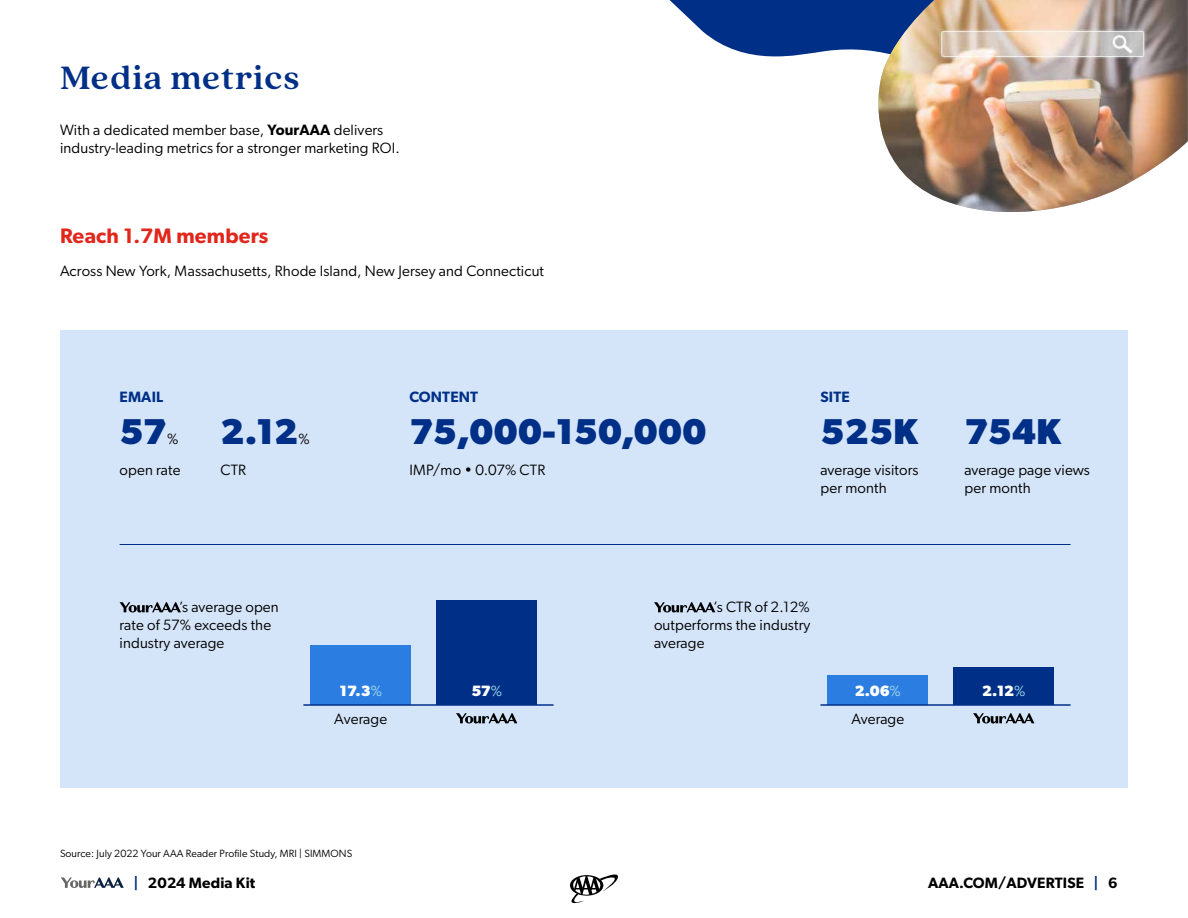
<style>
.page{position:relative;width:1188px;height:918px;background:#fff}
.page>*{position:absolute;margin:0;border:0;box-sizing:border-box;transform-origin:0 0}
.t1{font:700 36px "Gibson";letter-spacing:.01em;color:#002f87}
.t2{font:700 36px "Quincy CF";letter-spacing:.02em;color:#002f87}
.t3{font:600 21px "Gibson";letter-spacing:.01em;color:#e1261c}
.t4{font:15px/18px "Gibson";letter-spacing:.01em;color:#000}
.t5{font:600 15px "Gibson";letter-spacing:.01em;color:#000}
.t6{font:700 15px "Gibson";color:#fff}
.t7{font:600 15px "Gibson";letter-spacing:.01em;color:#002f87}
.t8{font:10.5px "Gibson";letter-spacing:.01em;color:#000}
.s1{font-weight:600}
.s2{font-weight:400;color:#a3dce9}
.s3{color:#002f87}
</style>
<div class="page">
<div style="left:60px;top:330px;width:1068px;height:458px;background:#d5e5f9"></div>
<svg style="left:670px;top:0;width:203px;height:57px"></svg>
<img style="left:876px;top:0;width:312px;height:212px">
<svg style="left:61px;top:878px;width:63px;height:10px"></svg>
<svg style="left:570px;top:874px;width:48px;height:29px"></svg>
<svg style="left:973px;top:713px;width:61px;height:11px"></svg>
<svg style="left:654px;top:602px;width:61px;height:11px"></svg>
<div style="left:828px;top:675px;width:100px;height:30px;background:#2b7de1"></div>
<div style="left:954px;top:668px;width:100px;height:37px;background:#002f87"></div>
<svg style="left:120px;top:602px;width:61px;height:11px"></svg>
<svg style="left:456px;top:713px;width:61px;height:11px"></svg>
<div style="left:310px;top:645px;width:101px;height:60px;background:#2b7de1"></div>
<div style="left:436px;top:600px;width:101px;height:105px;background:#002f87"></div>
<hr style="left:303px;top:704px;width:250px;height:2px;background:#002f87">
<hr style="left:120px;top:544px;width:951px;height:1px;background:#002f87">
<hr style="left:820px;top:704px;width:251px;height:2px;background:#002f87">
<h1 class="t2" style="left:60px;top:52px;width:241px">Media metrics</h1>
<p class="t4" style="left:60px;top:121px;width:341px">With a dedicated member base, <span class="s1">YourAAA</span> delivers industry-leading metrics for a stronger marketing ROI.</p>
<h2 class="t3" style="left:60px;top:223px;width:210px">Reach 1.7M members</h2>
<p class="t4" style="left:60px;top:262px;width:486px">Across New York, Massachusetts, Rhode Island, New Jersey and Connecticut</p>
<p class="t7" style="left:120px;top:388px;width:45px">EMAIL</p>
<p class="t7" style="left:409px;top:388px;width:70px">CONTENT</p>
<p class="t7" style="left:820px;top:388px;width:31px">SITE</p>
<h1 class="t1" style="left:120px;top:410px;width:49px">57</h1>
<p class="t4" style="left:167px;top:430px;width:13px">%</p>
<h1 class="t1" style="left:220px;top:410px;width:79px">2.12</h1>
<p class="t4" style="left:299px;top:430px;width:13px">%</p>
<h1 class="t1" style="left:409px;top:410px;width:299px">75,000-150,000</h1>
<h1 class="t1" style="left:820px;top:410px;width:99px">525K</h1>
<h1 class="t1" style="left:964px;top:410px;width:98px">754K</h1>
<p class="t4" style="left:120px;top:461px;width:62px">open rate</p>
<p class="t4" style="left:220px;top:461px;width:27px">CTR</p>
<p class="t4" style="left:409px;top:461px;width:137px">IMP/mo • 0.07% CTR</p>
<p class="t4" style="left:964px;top:461px;width:127px">average page views per month</p>
<p class="t4" style="left:820px;top:461px;width:99px">average visitors per month</p>
<p class="t4" style="left:120px;top:598px;width:161px;text-indent:60px">’s average open rate of 57% exceeds the industry average</p>
<p class="t4" style="left:654px;top:598px;width:158px;text-align:justify;text-indent:60px">’s CTR of 2.12% outperforms the industry average</p>
<p class="t6" style="left:340px;top:682px;width:44px">17.3<span class="s2">%</span></p>
<p class="t6" style="left:471px;top:682px;width:32px">57<span class="s2">%</span></p>
<p class="t6" style="left:855px;top:682px;width:48px">2.06<span class="s2">%</span></p>
<p class="t6" style="left:982px;top:682px;width:45px">2.12<span class="s2">%</span></p>
<p class="t4" style="left:334px;top:710px;width:54px">Average</p>
<p class="t4" style="left:851px;top:710px;width:54px">Average</p>
<p class="t8" style="left:60px;top:847px;width:294px">Source: July 2022 Your AAA Reader Profile Study, MRI | SIMMONS</p>
<p class="t5" style="left:134px;top:874px;width:123px"><span class="s3">|</span> 2024 Media Kit</p>
<p class="t5" style="left:928px;top:874px;width:191px">AAA.COM/ADVERTISE <span class="s3">|</span> 6</p>
</div>
